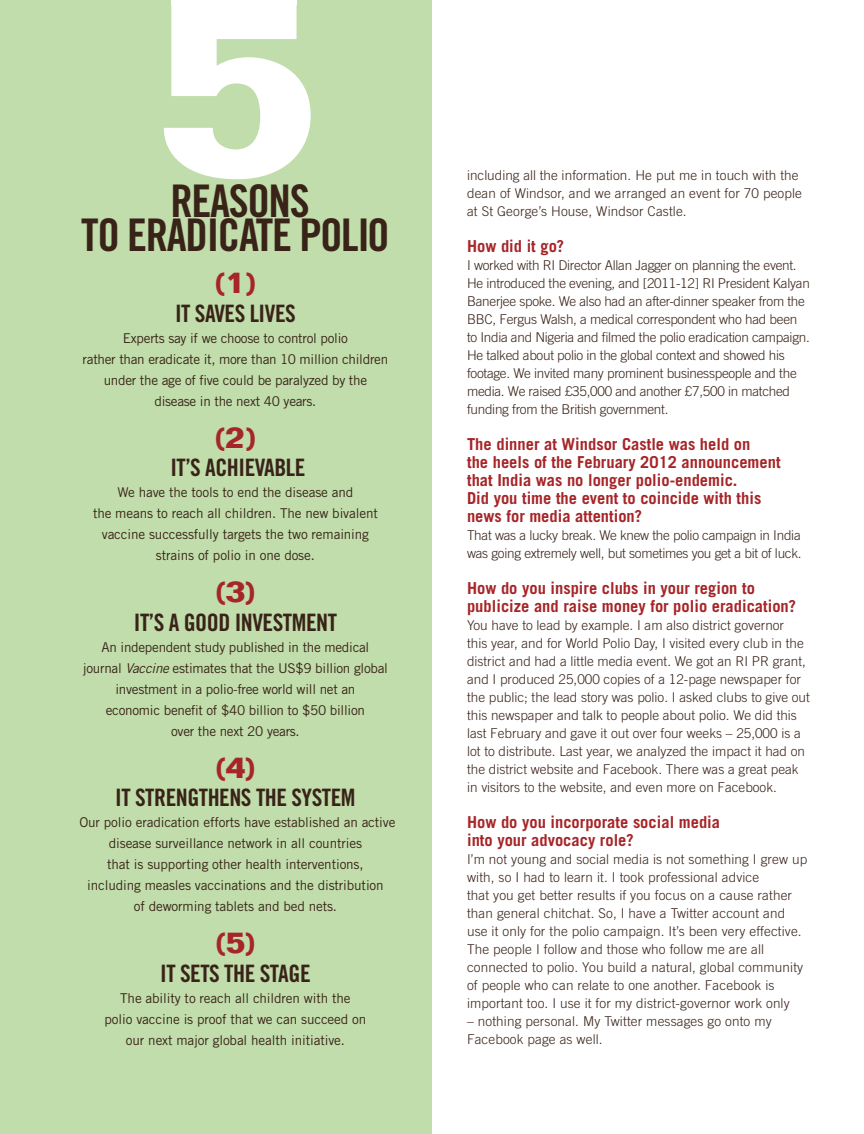
<style>
.page{position:relative;width:864px;height:1134px;background:#fff}
.page>*{position:absolute;margin:0;border:0;box-sizing:border-box;transform-origin:0 0}
.t1{font:700 252px "Folio Std";color:#fff}
.t2{font:45px/34.5px "Trade Gothic LT Std Bd Cn 20";letter-spacing:-.03em;color:#392318;text-align:center}
.t3{font:500 33px "Folio Std";color:#a62528}
.t4{font:24px "Trade Gothic LT Std Bd Cn 20";letter-spacing:-.02em;color:#392318}
.t5{font:700 16.5px/18px "Trade Gothic LT Std";color:#a62528}
.t6{font:300 13.5px/18px "Trade Gothic LT Std";color:#392318}
.t7{font:13.5px/21px "Trade Gothic LT Std";letter-spacing:-.01em;color:#392318;text-align:center}
.t8{font:300 13.5px/18px "Trade Gothic LT Std";letter-spacing:-.02em;color:#392318}
.s1{font-weight:700;font-size:30px}
.s2{font-style:italic}
</style>
<div class="page">
<div style="left:0;top:0;width:432px;height:1134px;background:#c0ddab"></div>
<div style="left:171px;top:0;width:126px;height:5px;background:#fff"></div>
<h1 class="t1" style="left:151px;top:-71px;width:170px">5</h1>
<h2 class="t2" style="left:81px;top:183px;width:310px">REASONS<br>TO ERADICATE POLIO</h2>
<h3 class="t3" style="left:214px;top:265px;width:43px">(<span class="s1">1</span>)</h3>
<h3 class="t4" style="left:175px;top:299px;width:122px">IT SAVES LIVES</h3>
<p class="t7" style="left:83px;top:327px;width:307px">experts say if we choose to control polio<br>rather than eradicate it, more than 10 million children under the age of five could be paralyzed by the disease in the next 40 years.</p>
<h3 class="t3" style="left:214px;top:419px;width:43px">(<span class="s1">2</span>)</h3>
<h3 class="t4" style="left:170px;top:453px;width:137px">IT’S ACHIEVABLE</h3>
<p class="t7" style="left:93px;top:482px;width:286px">We have the tools to end the disease and<br>the means to reach all children. the new bivalent vaccine successfully targets the two remaining strains of polio in one dose.</p>
<h3 class="t3" style="left:215px;top:574px;width:42px">(<span class="s1">3</span>)</h3>
<h3 class="t4" style="left:134px;top:608px;width:205px">IT’S A GOOD INVESTMENT</h3>
<p class="t7" style="left:83px;top:636px;width:307px">an independent study published in the medical journal <span class="s2">Vaccine</span> estimates that the Us$9 billion global investment in a polio-free world will net an<br>economic benefit of $40 billion to $50 billion<br>over the next 20 years.</p>
<h3 class="t3" style="left:215px;top:749px;width:42px">(<span class="s1">4</span>)</h3>
<h3 class="t4" style="left:115px;top:783px;width:242px">IT STRENGTHENS THE SYSTEM</h3>
<p class="t7" style="left:79px;top:812px;width:318px">our polio eradication efforts have established an active disease surveillance network in all countries<br>that is supporting other health interventions,<br>including measles vaccinations and the distribution<br>of deworming tablets and bed nets.</p>
<h3 class="t3" style="left:215px;top:925px;width:42px">(<span class="s1">5</span>)</h3>
<h3 class="t4" style="left:160px;top:959px;width:152px">IT SETS THE STAGE</h3>
<p class="t7" style="left:105px;top:987px;width:263px">the ability to reach all children with the<br>polio vaccine is proof that we can succeed on our next major global health initiative.</p>
<p class="t6" style="left:467px;top:166px;width:336px">including all the information. he put me in touch with the dean of Windsor, and we arranged an event for 70 people at st george’s house, Windsor Castle.</p>
<p class="t5" style="left:467px;top:237px;width:99px">How did it go?</p>
<p class="t8" style="left:467px;top:256px;width:344px">i worked with ri director allan Jagger on planning the event. he introduced the evening, and [2011-12] ri president Kalyan banerjee spoke. We also had an after-dinner speaker from the bbC, Fergus Walsh, a medical correspondent who had been to india and nigeria and filmed the polio eradication campaign. he talked about polio in the global context and showed his footage. We invited many prominent businesspeople and the media. We raised £35,000 and another £7,500 in matched funding from the british government.</p>
<p class="t5" style="left:467px;top:435px;width:315px">The dinner at Windsor Castle was held on<br>the heels of the february 2012 announcement that India was no longer polio-endemic.<br>Did you time the event to coincide with this news for media attention?</p>
<p class="t8" style="left:467px;top:526px;width:336px">that was a lucky break. We knew the polio campaign in india was going extremely well, but sometimes you get a bit of luck.</p>
<p class="t5" style="left:467px;top:579px;width:331px">How do you inspire clubs in your region to publicize and raise money for polio eradication?</p>
<p class="t6" style="left:467px;top:616px;width:344px">you have to lead by example. i am also district governor<br>this year, and for World polio day, i visited every club in the district and had a little media event. We got an ri pr grant, and i produced 25,000 copies of a 12-page newspaper for the public; the lead story was polio. i asked clubs to give out this newspaper and talk to people about polio. We did this last February and gave it out over four weeks – 25,000 is a lot to distribute. last year, we analyzed the impact it had on the district website and Facebook. there was a great peak in visitors to the website, and even more on Facebook.</p>
<p class="t5" style="left:467px;top:813px;width:255px">How do you incorporate social media into your advocacy role?</p>
<p class="t6" style="left:467px;top:850px;width:342px">i’m not young and social media is not something i grew up with, so i had to learn it. i took professional advice<br>that you get better results if you focus on a cause rather than general chitchat. so, i have a twitter account and use it only for the polio campaign. it’s been very effective. the people i follow and those who follow me are all connected to polio. you build a natural, global community of people who can relate to one another. Facebook is important too. i use it for my district-governor work only</p>
<p class="t6" style="left:467px;top:1012px;width:306px">– nothing personal. My twitter messages go onto my<br>Facebook page as well.</p>
</div>
